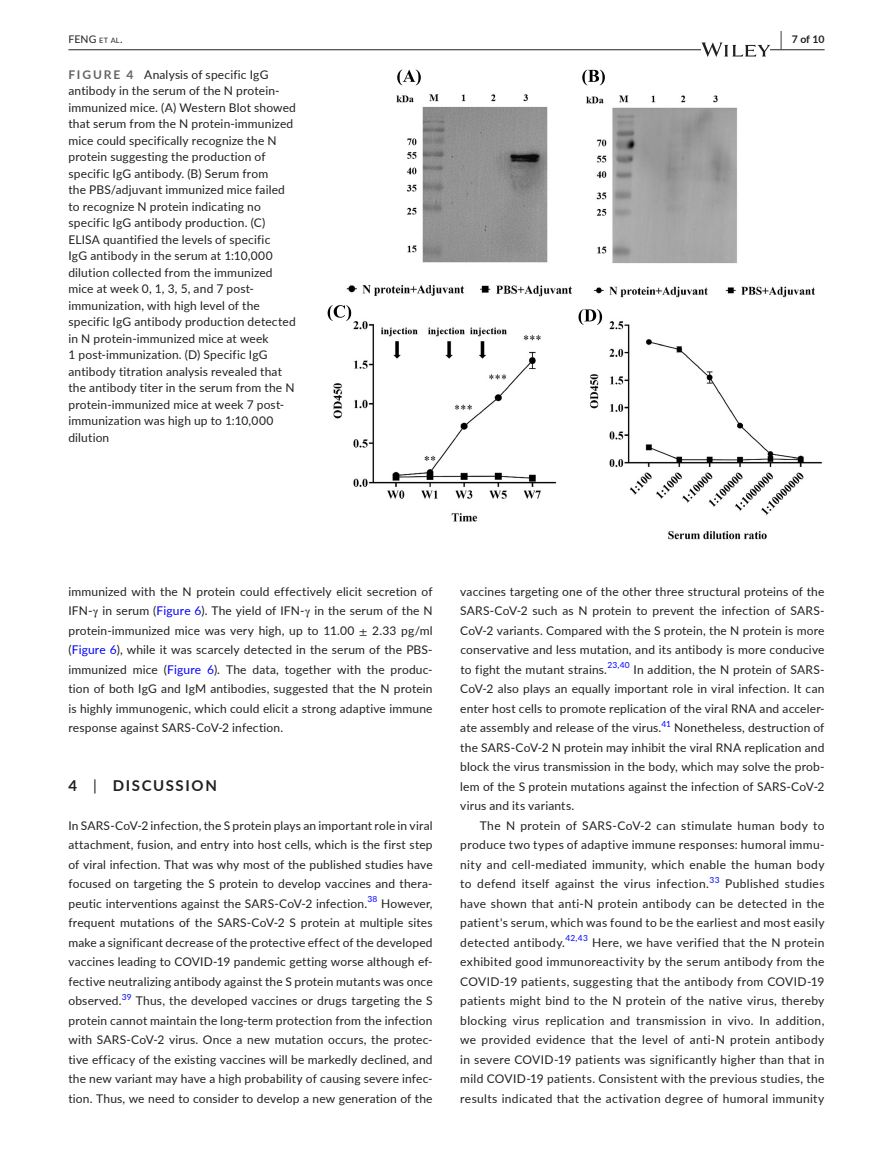
<style>
.page{position:relative;width:893px;height:1174px;background:#fff}
.page>*{position:absolute;margin:0;border:0;box-sizing:border-box;transform-origin:0 0}
.t1{font:700 15px "Lato";letter-spacing:.11em;color:#231f20}
.t2{font:12px/19.5px "Lato";letter-spacing:.015em;color:#231f20;text-align:justify}
.t3{font:10.5px "Lato";color:#231f20}
.t4{font:700 10.5px "Lato";color:#231f20}
.t5{font:8.4px "Lato";letter-spacing:.02em;color:#00f}
.s1{font-size:7.35px}
.s2{font-size:19.5px}
.s3{font-weight:700;color:#636366}
.s4{font-family:"STIX"}
.s5{color:#00f}
.s6{font-weight:400}
</style>
<div class="page">
<hr style="left:68px;top:49px;width:756px;height:1px;background:#231f20">
<svg style="left:701px;top:42px;width:69px;height:15px"></svg>
<img style="left:327px;top:69px;width:495px;height:471px">
<p class="t3" style="left:68px;top:31px;width:56px">FENG <span class="s1">et al</span>.</p>
<p class="t4" style="left:780px;top:31px;width:46px"><span class="s2">|</span> 7 of 10</p>
<p class="t2" style="left:68px;top:66px;width:229px;line-height:16.5px;text-align:left"><span class="s3">FIGURE 4</span> Analysis of specific IgG antibody in the serum of the N protein&shy;immunized mice. (A) Western Blot showed that serum from the N protein-immunized mice could specifically recognize the N protein suggesting the production of specific IgG antibody. (B) Serum from<br>the PBS/adjuvant immunized mice failed to recognize N protein indicating no specific IgG antibody production. (C)<br>ELISA quantified the levels of specific<br>IgG antibody in the serum at 1:10,000 dilution collected from the immunized mice at week 0, 1, 3, 5, and 7 post&shy;immunization, with high level of the specific IgG antibody production detected in N protein-immunized mice at week<br>1 post-immunization. (D) Specific IgG antibody titration analysis revealed that the antibody titer in the serum from the N protein-immunized mice at week 7 post&shy;immunization was high up to 1:10,000 dilution</p>
<p class="t2" style="left:68px;top:581px;width:366px">immunized with the N protein could effectively elicit secretion of IFN-<span class="s4">γ</span> in serum (<span class="s5">Figure 6</span>). The yield of IFN-<span class="s4">γ</span> in the serum of the N protein-immunized mice was very high, up to 11.00 <span class="s4">±</span> 2.33 pg/ml (<span class="s5">Figure 6</span>), while it was scarcely detected in the serum of the PBS&shy;immunized mice (<span class="s5">Figure 6</span>). The data, together with the produc&shy;tion of both IgG and IgM antibodies, suggested that the N protein is highly immunogenic, which could elicit a strong adaptive immune response against SARS-CoV-2 infection.</p>
<p class="t1" style="left:68px;top:774px;width:150px">4 <span class="s6">|</span> DISCUSSION</p>
<p class="t2" style="left:68px;top:815px;width:366px">In SARS-CoV-2 infection, the S protein plays an important role in viral attachment, fusion, and entry into host cells, which is the first step of viral infection. That was why most of the published studies have focused on targeting the S protein to develop vaccines and thera&shy;peutic interventions against the SARS-CoV-2 infection.</p>
<p class="t5" style="left:367px;top:893px;width:12px">38</p>
<p class="t2" style="left:68px;top:893px;width:366px;text-indent:313px">However, frequent mutations of the SARS-CoV-2 S protein at multiple sites make a significant decrease of the protective effect of the developed vaccines leading to COVID-19 pandemic getting worse although ef&shy;fective neutralizing antibody against the S protein mutants was once observed.<sup>39</sup> Thus, the developed vaccines or drugs targeting the S protein cannot maintain the long-term protection from the infection with SARS-CoV-2 virus. Once a new mutation occurs, the protec&shy;tive efficacy of the existing vaccines will be markedly declined, and the new variant may have a high probability of causing severe infec&shy;tion. Thus, we need to consider to develop a new generation of the</p>
<p class="t2" style="left:460px;top:581px;width:366px">vaccines targeting one of the other three structural proteins of the SARS-CoV-2 such as N protein to prevent the infection of SARS-CoV-2 variants. Compared with the S protein, the N protein is more conservative and less mutation, and its antibody is more conducive to fight the mutant strains.</p>
<p class="t5" style="left:607px;top:659px;width:24px">23,40</p>
<p class="t2" style="left:460px;top:659px;width:366px;text-indent:173px">In addition, the N protein of SARS-CoV-2 also plays an equally important role in viral infection. It can enter host cells to promote replication of the viral RNA and acceler&shy;ate assembly and release of the virus.</p>
<p class="t5" style="left:661px;top:718px;width:11px">41</p>
<p class="t2" style="left:460px;top:717px;width:366px;text-indent:214px">Nonetheless, destruction of the SARS-CoV-2 N protein may inhibit the viral RNA replication and block the virus transmission in the body, which may solve the prob&shy;lem of the S protein mutations against the infection of SARS-CoV-2 virus and its variants.</p>
<p class="t2" style="left:460px;top:815px;width:366px;text-indent:20px">The N protein of SARS-CoV-2 can stimulate human body to produce two types of adaptive immune responses: humoral immu&shy;nity and cell-mediated immunity, which enable the human body to defend itself against the virus infection.<sup>33</sup></p>
<p class="t2" style="left:460px;top:873px;width:366px;text-indent:265px">Published studies have shown that anti-N protein antibody can be detected in the patient's serum, which was found to be the earliest and most easily detected antibody.</p>
<p class="t5" style="left:565px;top:932px;width:24px">42,43</p>
<p class="t2" style="left:460px;top:932px;width:366px;text-indent:132px">Here, we have verified that the N protein exhibited good immunoreactivity by the serum antibody from the COVID-19 patients, suggesting that the antibody from COVID-19 patients might bind to the N protein of the native virus, thereby blocking virus replication and transmission in vivo. In addition, we provided evidence that the level of anti-N protein antibody in severe COVID-19 patients was significantly higher than that in mild COVID-19 patients. Consistent with the previous studies, the results indicated that the activation degree of humoral immunity</p>
</div>
